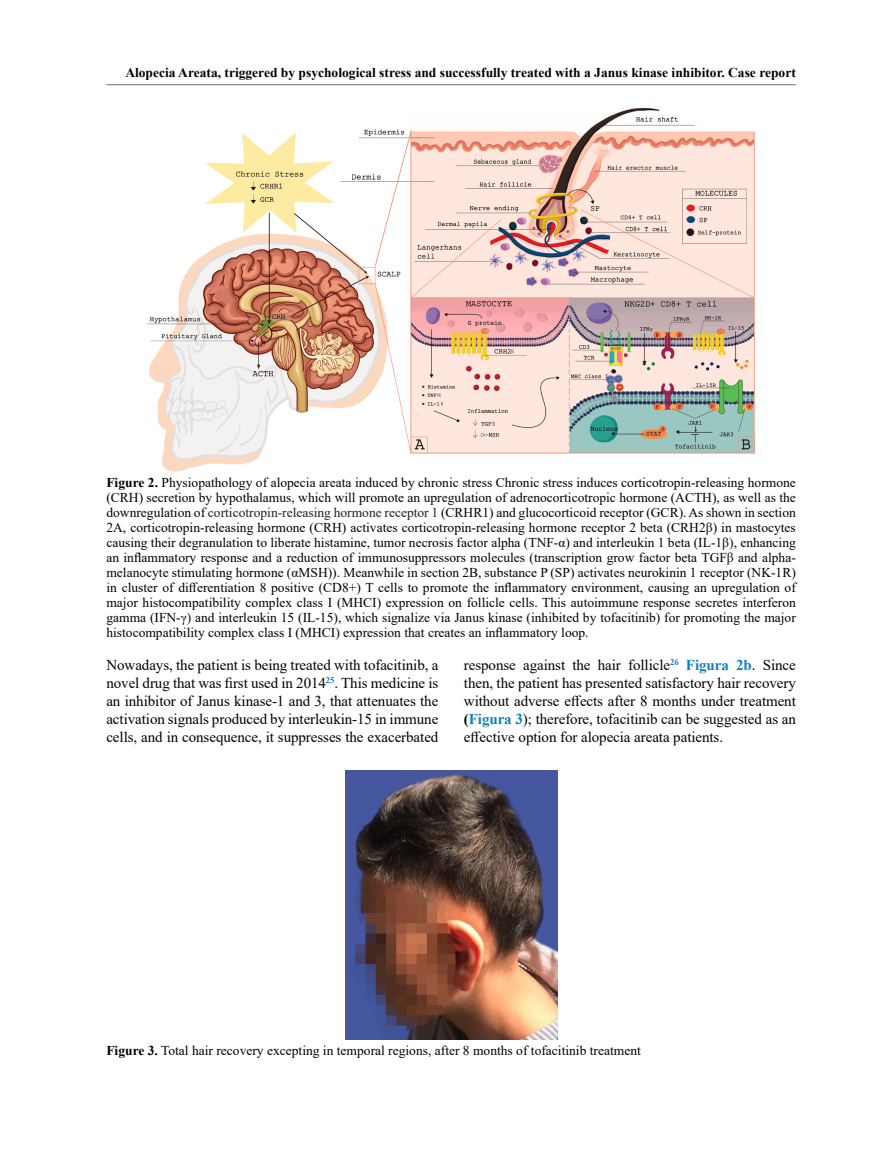
<style>
.page{position:relative;width:881px;height:1149px;background:#fff}
.page>*{position:absolute;margin:0;border:0;box-sizing:border-box;transform-origin:0 0}
.t1{font:15px/18px "Times New Roman";letter-spacing:-.005em;color:#010202;text-align:justify}
.t2{font:13.5px/15px "Times New Roman";color:#010202;text-align:justify}
.t3{font:700 13.5px "Times New Roman";color:#010202}
.s1{font-weight:700}
.s2{color:#202020}
.s3{color:#111}
.s4{font-weight:700;color:#107fc3}
</style>
<div class="page">
<hr style="left:106px;top:84px;width:689px;height:1px;background:#706f6f">
<img style="left:147px;top:108px;width:608px;height:363px">
<img style="left:345px;top:770px;width:212px;height:269px">
<p class="t3" style="left:125px;top:63px;width:671px">Alopecia Areata, triggered by psychological stress and successfully treated with a Janus kinase inhibitor. Case report</p>
<p class="t2" style="left:106px;top:474px;width:690px"><span class="s1">Figure 2.</span> Physiopathology of alopecia areata induced by chronic stress Chronic stress induces corticotropin-releasing hormone (CRH) secretion by hypothalamus, which will promote an upregulation of adrenocorticotropic hormone (ACTH), as well as the downregulation of <span class="s2">corticotropin-releasing hormone receptor 1</span> (CRHR1) and glucocorticoid receptor (GCR). As shown in section 2A, corticotropin-releasing hormone (CRH) activates corticotropin-releasing hormone receptor 2 beta (CRH2<span class="s3">β</span>) in mastocytes causing their degranulation to liberate histamine, tumor necrosis factor alpha (TNF-α) and interleukin 1 beta (IL-1<span class="s3">β)</span>, enhancing an inflammatory response and a reduction of immunosuppressors molecules (transcription grow factor beta TGF<span class="s3">β</span> and alpha&shy;melanocyte stimulating hormone (αMSH)). Meanwhile in section 2B, substance P (SP) activates neurokinin 1 receptor (NK-1R) in cluster of differentiation 8 positive (CD8+) T cells to promote the inflammatory environment, causing an upregulation of major histocompatibility complex class I (MHCI) expression on follicle cells. This autoimmune response secretes interferon gamma (IFN-<span class="s3">γ)</span> and interleukin 15 (IL-15), which signalize via Janus kinase (inhibited by tofacitinib) for promoting the major histocompatibility complex class I (MHCI) expression that creates an inflammatory loop.</p>
<p class="t1" style="left:106px;top:655px;width:333px">Nowadays, the patient is being treated with tofacitinib, a novel drug that was first used in 2014<sup>25</sup>. This medicine is an inhibitor of Janus kinase-1 and 3, that attenuates the activation signals produced by interleukin-15 in immune cells, and in consequence, it suppresses the exacerbated</p>
<p class="t1" style="left:463px;top:655px;width:333px">response against the hair follicle<sup>26</sup> <span class="s4">Figura 2b</span>. Since then, the patient has presented satisfactory hair recovery without adverse effects after 8 months under treatment <span class="s1">(</span><span class="s4">Figura 3</span>); therefore, tofacitinib can be suggested as an effective option for alopecia areata patients.</p>
<p class="t2" style="left:106px;top:1041px;width:535px"><span class="s1">Figure 3.</span> Total hair recovery excepting in temporal regions, after 8 months of tofacitinib treatment</p>
</div>
